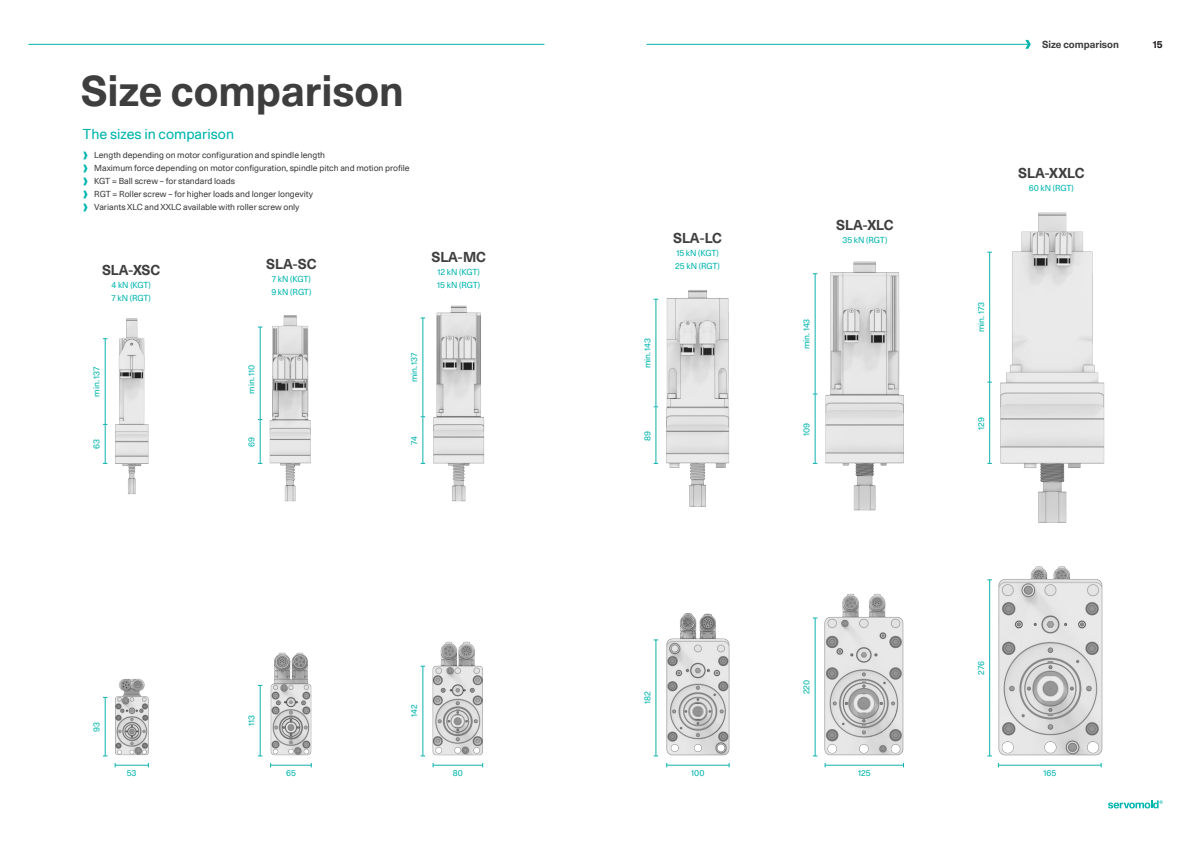
<style>
.page{position:relative;width:1191px;height:842px;background:#fff}
.page>*{position:absolute;margin:0;border:0;box-sizing:border-box;transform-origin:0 0}
.Überschrift_01{font:700 42px "Unica 77 LLTT";color:#3e3e3f}
.t1{font:700 20px "Unica 77 LLTT";color:#00b5ae}
.Überschrift_01-2{font:700 14px "Unica 77 LLTT";color:#3e3e3f}
.Überschrift_01-3{font:14px "Unica 77 LLTT";color:#00b5ae}
.Inhalt___Seitenzahl{font:700 10px "Unica 77 LLTT";color:#3e3e3f}
.t2{font:700 10px "Unica 77 LLTT";color:#231f20}
.t3{font:8.5px "Unica 77 LLTT";color:#3e3e3f}
.Überschrift_01-4{font:8.5px "Unica 77 LLTT";color:#00b5ae}
</style>
<div class="page">
<hr style="left:646px;top:44px;width:383px;height:1px;background:#00b5ae">
<hr style="left:28px;top:44px;width:516px;height:1px;background:#00b5ae">
<svg style="left:1025px;top:40px;width:5px;height:9px"></svg>
<svg style="left:1108px;top:800px;width:54px;height:8px"></svg>
<img style="left:102px;top:679px;width:47px;height:89px">
<img style="left:257px;top:652px;width:55px;height:116px">
<img style="left:420px;top:641px;width:64px;height:127px">
<img style="left:102px;top:318px;width:47px;height:176px">
<img style="left:257px;top:315px;width:54px;height:187px">
<img style="left:420px;top:305px;width:65px;height:197px">
<img style="left:653px;top:290px;width:77px;height:217px">
<img style="left:812px;top:261px;width:92px;height:250px">
<img style="left:987px;top:212px;width:118px;height:311px">
<img style="left:653px;top:613px;width:77px;height:155px">
<img style="left:812px;top:593px;width:92px;height:175px">
<img style="left:987px;top:566px;width:116px;height:202px">
<hr style="left:105px;top:339px;width:1px;height:85px;background:#0db2ad">
<hr style="left:260px;top:327px;width:1px;height:93px;background:#0db2ad">
<hr style="left:422px;top:318px;width:1px;height:99px;background:#0db2ad">
<hr style="left:655px;top:299px;width:1px;height:108px;background:#0db2ad">
<hr style="left:814px;top:274px;width:1px;height:120px;background:#0db2ad">
<hr style="left:989px;top:252px;width:1px;height:130px;background:#0db2ad">
<hr style="left:105px;top:425px;width:1px;height:38px;background:#0db2ad">
<hr style="left:260px;top:420px;width:1px;height:43px;background:#0db2ad">
<hr style="left:422px;top:417px;width:1px;height:46px;background:#0db2ad">
<hr style="left:655px;top:407px;width:1px;height:56px;background:#0db2ad">
<hr style="left:814px;top:395px;width:1px;height:68px;background:#0db2ad">
<hr style="left:989px;top:383px;width:1px;height:80px;background:#0db2ad">
<hr style="left:105px;top:697px;width:1px;height:59px;background:#0db2ad">
<hr style="left:260px;top:685px;width:1px;height:71px;background:#0db2ad">
<hr style="left:422px;top:666px;width:1px;height:90px;background:#0db2ad">
<hr style="left:655px;top:640px;width:1px;height:116px;background:#0db2ad">
<hr style="left:814px;top:618px;width:1px;height:138px;background:#0db2ad">
<hr style="left:989px;top:580px;width:1px;height:176px;background:#0db2ad">
<hr style="left:115px;top:765px;width:33px;height:1px;background:#0db2ad">
<hr style="left:270px;top:765px;width:41px;height:1px;background:#0db2ad">
<hr style="left:433px;top:765px;width:50px;height:1px;background:#0db2ad">
<hr style="left:667px;top:765px;width:62px;height:1px;background:#0db2ad">
<hr style="left:825px;top:765px;width:78px;height:1px;background:#0db2ad">
<hr style="left:998px;top:765px;width:103px;height:1px;background:#0db2ad">
<p class="Überschrift_01" style="left:81px;top:62px;width:324px">Size comparison</p>
<p class="t1" style="left:83px;top:140px;width:7px">›</p>
<p class="t3" style="left:94px;top:150px;width:232px">Length depending on motor configuration and spindle length</p>
<p class="t1" style="left:83px;top:153px;width:7px">›</p>
<p class="t3" style="left:94px;top:163px;width:317px">Maximum force depending on motor configuration, spindle pitch and motion profile</p>
<p class="t1" style="left:83px;top:166px;width:7px">›</p>
<p class="t3" style="left:94px;top:176px;width:142px">KGT = Ball screw – for standard loads</p>
<p class="t1" style="left:83px;top:179px;width:7px">›</p>
<p class="t3" style="left:94px;top:189px;width:220px">RGT = Roller screw – for higher loads and longer longevity</p>
<p class="t1" style="left:83px;top:192px;width:7px">›</p>
<p class="t3" style="left:94px;top:202px;width:207px">Variants XLC and XXLC available with roller screw only</p>
<p class="Überschrift_01-3" style="left:83px;top:125px;width:153px">The sizes in comparison</p>
<p class="Überschrift_01-2" style="left:102px;top:261px;width:60px">SLA-XSC</p>
<p class="Überschrift_01-4" style="left:111px;top:280px;width:41px">4 kN (KGT)</p>
<p class="Überschrift_01-4" style="left:111px;top:293px;width:41px">7 kN (RGT)</p>
<p class="Überschrift_01-2" style="left:266px;top:254px;width:52px">SLA-SC</p>
<p class="Überschrift_01-4" style="left:272px;top:273px;width:40px">7 kN (KGT)</p>
<p class="Überschrift_01-4" style="left:271px;top:286px;width:42px">9 kN (RGT)</p>
<p class="Überschrift_01-2" style="left:431px;top:248px;width:56px">SLA-MC</p>
<p class="Überschrift_01-4" style="left:437px;top:267px;width:44px">12 kN (KGT)</p>
<p class="Überschrift_01-4" style="left:437px;top:280px;width:44px">15 kN (RGT)</p>
<p class="Überschrift_01-4" style="left:91px;top:397px;width:32px;rotate:-90deg">min. 137</p>
<p class="Überschrift_01-4" style="left:246px;top:394px;width:30px;rotate:-90deg">min. 110</p>
<p class="Überschrift_01-4" style="left:409px;top:382px;width:32px;rotate:-90deg">min. 137</p>
<p class="Überschrift_01-4" style="left:91px;top:449px;width:11px;rotate:-90deg">63</p>
<p class="Überschrift_01-4" style="left:246px;top:447px;width:11px;rotate:-90deg">69</p>
<p class="Überschrift_01-4" style="left:409px;top:445px;width:10px;rotate:-90deg">74</p>
<p class="Überschrift_01-4" style="left:91px;top:732px;width:11px;rotate:-90deg">93</p>
<p class="Überschrift_01-4" style="left:246px;top:726px;width:12px;rotate:-90deg">113</p>
<p class="Überschrift_01-4" style="left:409px;top:717px;width:14px;rotate:-90deg">142</p>
<p class="Überschrift_01-2" style="left:673px;top:228px;width:50px">SLA-LC</p>
<p class="Überschrift_01-4" style="left:676px;top:247px;width:44px">15 kN (KGT)</p>
<p class="Überschrift_01-4" style="left:675px;top:260px;width:46px">25 kN (RGT)</p>
<p class="Überschrift_01-4" style="left:641px;top:368px;width:32px;rotate:-90deg">min. 143</p>
<p class="Überschrift_01-4" style="left:641px;top:441px;width:11px;rotate:-90deg">89</p>
<p class="Inhalt___Seitenzahl" style="left:1042px;top:37px;width:78px">Size comparison</p>
<p class="t2" style="left:1152px;top:37px;width:11px">15</p>
<p class="Überschrift_01-2" style="left:836px;top:215px;width:59px">SLA-XLC</p>
<p class="Überschrift_01-4" style="left:801px;top:349px;width:32px;rotate:-90deg">min. 143</p>
<p class="Überschrift_01-4" style="left:842px;top:234px;width:46px">35 kN (RGT)</p>
<p class="Überschrift_01-4" style="left:975px;top:332px;width:32px;rotate:-90deg">min. 173</p>
<p class="Überschrift_01-4" style="left:801px;top:436px;width:15px;rotate:-90deg">109</p>
<p class="Überschrift_01-4" style="left:975px;top:430px;width:14px;rotate:-90deg">129</p>
<p class="Überschrift_01-2" style="left:1018px;top:163px;width:68px">SLA-XXLC</p>
<p class="Überschrift_01-4" style="left:1028px;top:182px;width:47px">60 kN (RGT)</p>
<p class="Überschrift_01-4" style="left:641px;top:704px;width:14px;rotate:-90deg">182</p>
<p class="Überschrift_01-4" style="left:801px;top:694px;width:16px;rotate:-90deg">220</p>
<p class="Überschrift_01-4" style="left:975px;top:675px;width:15px;rotate:-90deg">276</p>
<p class="Überschrift_01-4" style="left:127px;top:767px;width:11px">53</p>
<p class="Überschrift_01-4" style="left:286px;top:767px;width:11px">65</p>
<p class="Überschrift_01-4" style="left:453px;top:767px;width:12px">80</p>
<p class="Überschrift_01-4" style="left:691px;top:767px;width:15px">100</p>
<p class="Überschrift_01-4" style="left:858px;top:767px;width:14px">125</p>
<p class="Überschrift_01-4" style="left:1043px;top:767px;width:14px">165</p>
</div>
